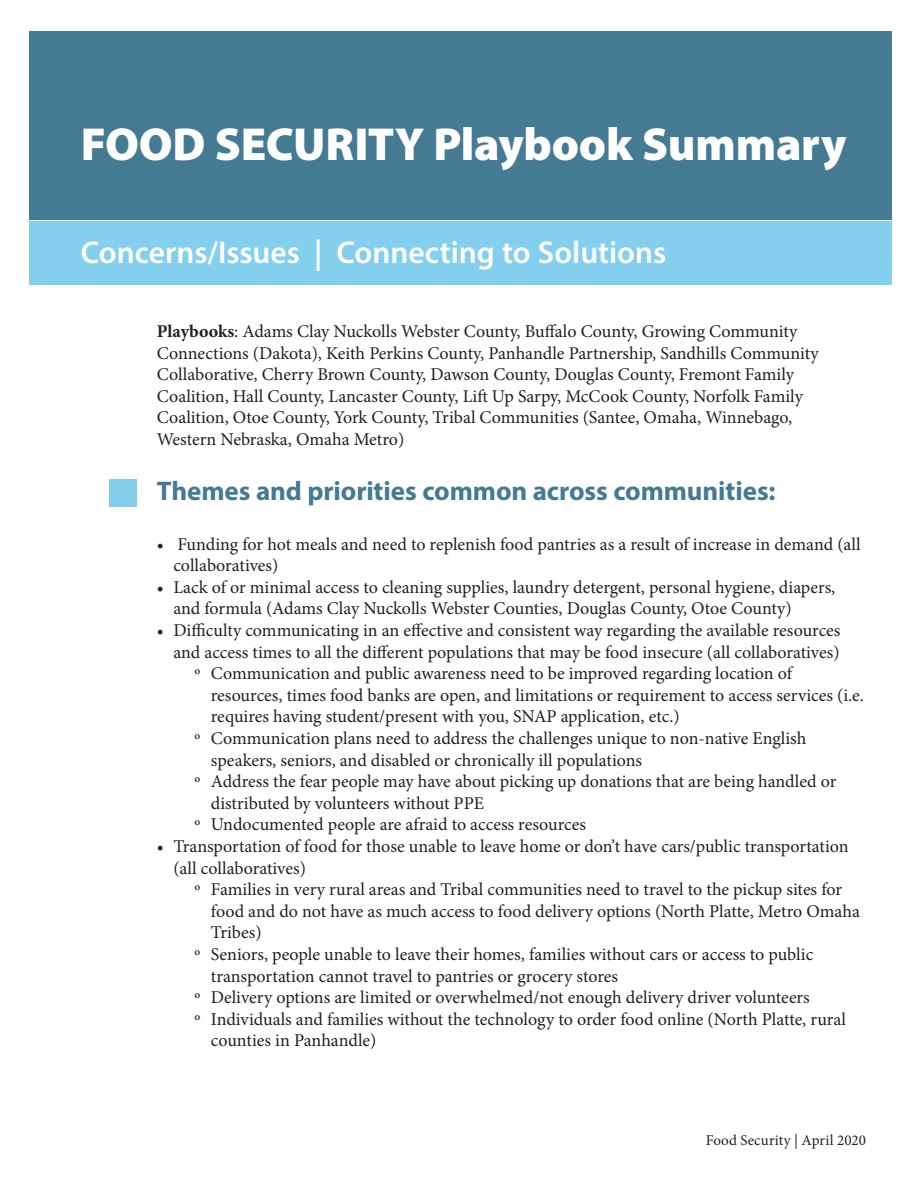
<style>
.page{position:relative;width:918px;height:1188px;background:#fff}
.page>*{position:absolute;margin:0;border:0;box-sizing:border-box;transform-origin:0 0}
.t1{font:900 46.5px "Myriad Pro";letter-spacing:-.005em;color:#fff}
.t2{font:600 31.5px "Myriad Pro";color:#fff}
.Subheads{font:700 27px "Myriad Pro";letter-spacing:-.005em;color:#447a92}
.t3{font:18px/21.6px "Minion Pro";color:#231f20}
.t4{font:15px "Minion Pro";letter-spacing:.01em;color:#231f20}
.s1{font-weight:700}
</style>
<div class="page">
<div style="left:29px;top:31px;width:862px;height:189px;background:#447a92"></div>
<div style="left:29px;top:221px;width:862px;height:63px;background:#84cfed"></div>
<div style="left:109px;top:480px;width:27px;height:27px;background:#84cfed"></div>
<p class="t1" style="left:81px;top:113px;width:767px">FOOD SECURITY Playbook Summary</p>
<p class="t2" style="left:81px;top:233px;width:587px">Concerns/Issues | Connecting to Solutions</p>
<p class="t3" style="left:157px;top:321px;width:663px"><span class="s1">Playbooks</span>: Adams Clay Nuckolls Webster County, Buffalo County, Growing Community Connections (Dakota), Keith Perkins County, Panhandle Partnership, Sandhills Community Collaborative, Cherry Brown County, Dawson County, Douglas County, Fremont Family Coalition, Hall County, Lancaster County, Lift Up Sarpy, McCook County, Norfolk Family Coalition, Otoe County, York County, Tribal Communities (Santee, Omaha, Winnebago, Western Nebraska, Omaha Metro)</p>
<p class="Subheads" style="left:157px;top:473px;width:620px">Themes and priorities common across communities:</p>
<p class="t3" style="left:173px;top:533px;width:689px;text-indent:-16px">• Funding for hot meals and need to replenish food pantries as a result of increase in demand (all collaboratives)</p>
<p class="t3" style="left:173px;top:576px;width:664px;text-indent:-16px">• Lack of or minimal access to cleaning supplies, laundry detergent, personal hygiene, diapers, and formula (Adams Clay Nuckolls Webster Counties, Douglas County, Otoe County)</p>
<p class="t3" style="left:157px;top:620px;width:685px;text-align:right">• Difficulty communicating in an effective and consistent way regarding the available resources and access times to all the different populations that may be food insecure (all collaboratives)</p>
<p class="t3" style="left:211px;top:663px;width:655px;text-indent:-16px">º Communication and public awareness need to be improved regarding location of resources, times food banks are open, and limitations or requirement to access services (i.e. requires having student/present with you, SNAP application, etc.)</p>
<p class="t3" style="left:211px;top:728px;width:597px;text-indent:-16px">º Communication plans need to address the challenges unique to non-native English speakers, seniors, and disabled or chronically ill populations</p>
<p class="t3" style="left:211px;top:771px;width:627px;text-indent:-16px">º Address the fear people may have about picking up donations that are being handled or distributed by volunteers without PPE</p>
<p class="t3" style="left:194px;top:814px;width:393px">º Undocumented people are afraid to access resources</p>
<p class="t3" style="left:173px;top:836px;width:677px;text-indent:-16px">• Transportation of food for those unable to leave home or don’t have cars/public transportation (all collaboratives)</p>
<p class="t3" style="left:211px;top:879px;width:651px;text-indent:-16px">º Families in very rural areas and Tribal communities need to travel to the pickup sites for food and do not have as much access to food delivery options (North Platte, Metro Omaha<br>Tribes)</p>
<p class="t3" style="left:211px;top:944px;width:604px;text-indent:-16px">º Seniors, people unable to leave their homes, families without cars or access to public transportation cannot travel to pantries or grocery stores</p>
<p class="t3" style="left:194px;top:987px;width:617px">º Delivery options are limited or overwhelmed/not enough delivery driver volunteers</p>
<p class="t3" style="left:211px;top:1008px;width:637px;text-indent:-16px">º Individuals and families without the technology to order food online (North Platte, rural counties in Panhandle)</p>
<p class="t4" style="left:706px;top:1130px;width:162px">Food Security | April 2020</p>
</div>
